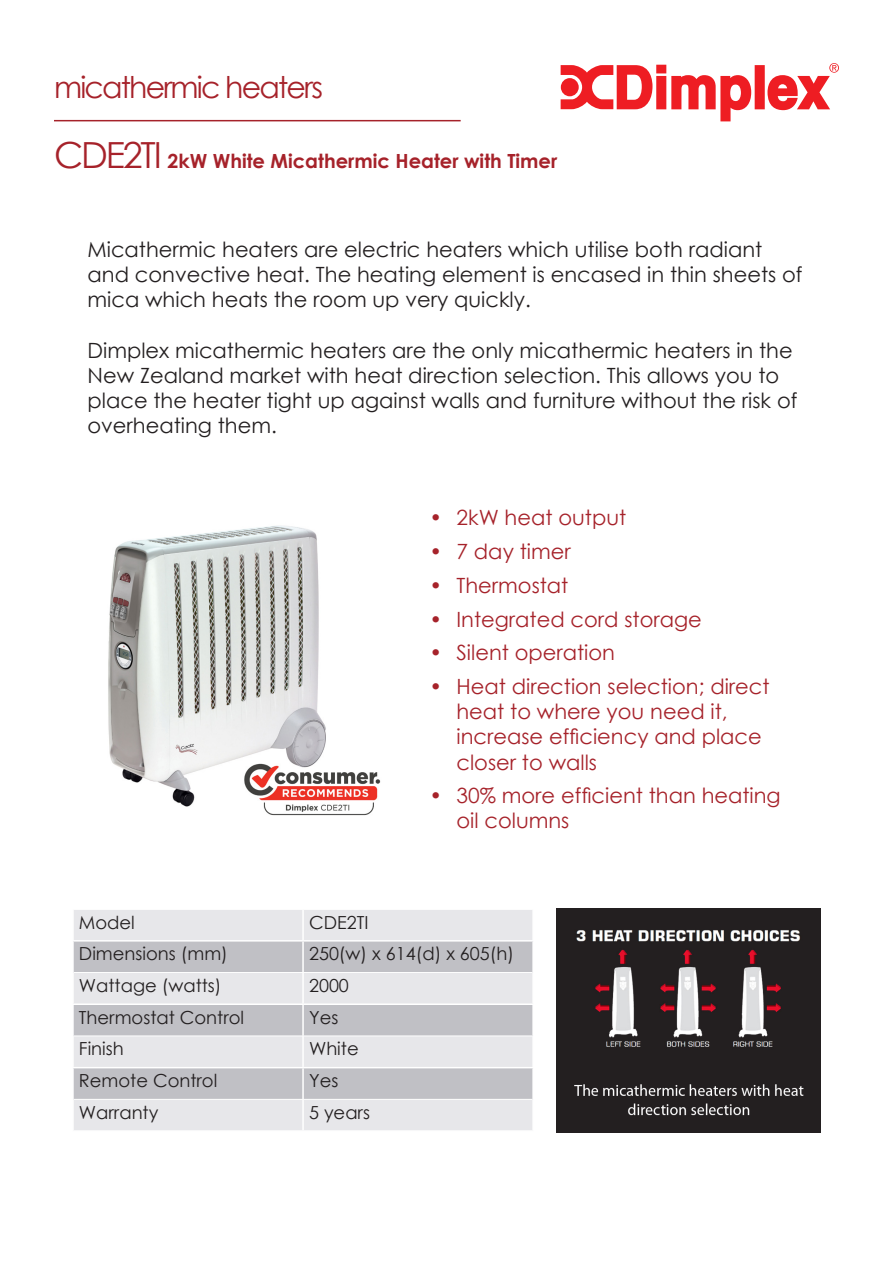
<style>
.page{position:relative;width:893px;height:1263px;background:#fff}
.page>*{position:absolute;margin:0;border:0;box-sizing:border-box;transform-origin:0 0}
.t1{font:30px "Century Gothic";letter-spacing:-.06em;color:#a6222a}
.t2{font:21px/25.2px "Century Gothic";color:#231f20}
.t3{font:21px/25.2px "Century Gothic";color:#a6222a}
.t4{font:700 19.5px "Century Gothic";color:#a6222a}
.t5{font:18px "Century Gothic";color:#231f20}
.s1{font-weight:400;font-size:36px}
</style>
<div class="page">
<svg style="left:561px;top:63px;width:278px;height:58px"></svg>
<hr style="left:54px;top:120px;width:407px;height:1px;background:#a6222a">
<div style="left:74px;top:910px;width:458px;height:220px;background:#e7e7ea"></div>
<svg style="left:74px;top:941px;width:458px;height:158px;background:#cfcfd4"></svg>
<hr style="left:302px;top:910px;width:2px;height:30px;background:#fff">
<hr style="left:72px;top:940px;width:231px;height:1px;background:#fff">
<hr style="left:303px;top:940px;width:231px;height:1px;background:#fff">
<hr style="left:302px;top:941px;width:2px;height:31px;background:#fff">
<hr style="left:302px;top:973px;width:2px;height:30px;background:#fff">
<hr style="left:72px;top:1003px;width:231px;height:2px;background:#fff">
<hr style="left:303px;top:1003px;width:231px;height:2px;background:#fff">
<hr style="left:302px;top:1005px;width:2px;height:31px;background:#fff">
<hr style="left:302px;top:1036px;width:2px;height:31px;background:#fff">
<hr style="left:72px;top:1067px;width:231px;height:1px;background:#fff">
<hr style="left:303px;top:1067px;width:231px;height:1px;background:#fff">
<hr style="left:302px;top:1068px;width:2px;height:31px;background:#fff">
<hr style="left:302px;top:1099px;width:2px;height:31px;background:#fff">
<hr style="left:74px;top:972px;width:229px;height:1px;background:#fff">
<hr style="left:303px;top:972px;width:229px;height:1px;background:#fff">
<hr style="left:74px;top:1036px;width:229px;height:1px;background:#fff">
<hr style="left:303px;top:1036px;width:229px;height:1px;background:#fff">
<hr style="left:74px;top:1099px;width:229px;height:1px;background:#fff">
<hr style="left:303px;top:1099px;width:229px;height:1px;background:#fff">
<img style="left:108px;top:525px;width:273px;height:291px">
<img style="left:556px;top:908px;width:265px;height:224px">
<p class="t1" style="left:54px;top:66px;width:271px">micathermic heaters</p>
<p class="t4" style="left:54px;top:146px;width:505px"><span class="s1">CDE2TI</span> 2kW White Micathermic Heater with Timer</p>
<p class="t2" style="left:88px;top:236px;width:716px">Micathermic heaters are electric heaters which utilise both radiant and convective heat. The heating element is encased in thin sheets of mica which heats the room up very quickly.</p>
<p class="t2" style="left:88px;top:337px;width:711px">Dimplex micathermic heaters are the only micathermic heaters in the New Zealand market with heat direction selection. This allows you to place the heater tight up against walls and furniture without the risk of overheating them.</p>
<p class="t3" style="left:429px;top:505px;width:198px">• 2kW heat output</p>
<p class="t3" style="left:429px;top:539px;width:143px">• 7 day timer</p>
<p class="t3" style="left:429px;top:572px;width:140px">• Thermostat</p>
<p class="t3" style="left:429px;top:606px;width:274px">• Integrated cord storage</p>
<p class="t3" style="left:429px;top:640px;width:187px">• Silent operation</p>
<p class="t3" style="left:456px;top:673px;width:315px;text-indent:-27px">• Heat direction selection; direct heat to where you need it, increase efficiency and place closer to walls</p>
<p class="t3" style="left:456px;top:783px;width:326px;text-indent:-27px">• 30% more efficient than heating oil columns</p>
<p class="t5" style="left:79px;top:909px;width:57px">Model</p>
<p class="t5" style="left:309px;top:909px;width:61px">CDE2TI</p>
<p class="t5" style="left:79px;top:941px;width:150px">Dimensions (mm)</p>
<p class="t5" style="left:309px;top:941px;width:207px">250(w) x 614(d) x 605(h)</p>
<p class="t5" style="left:79px;top:973px;width:144px">Wattage (watts)</p>
<p class="t5" style="left:309px;top:973px;width:41px">2000</p>
<p class="t5" style="left:79px;top:1005px;width:167px">Thermostat Control</p>
<p class="t5" style="left:309px;top:1005px;width:31px">Yes</p>
<p class="t5" style="left:79px;top:1036px;width:46px">Finish</p>
<p class="t5" style="left:309px;top:1036px;width:51px">White</p>
<p class="t5" style="left:79px;top:1068px;width:140px">Remote Control</p>
<p class="t5" style="left:309px;top:1068px;width:31px">Yes</p>
<p class="t5" style="left:79px;top:1100px;width:81px">Warranty</p>
<p class="t5" style="left:309px;top:1100px;width:63px">5 years</p>
</div>
